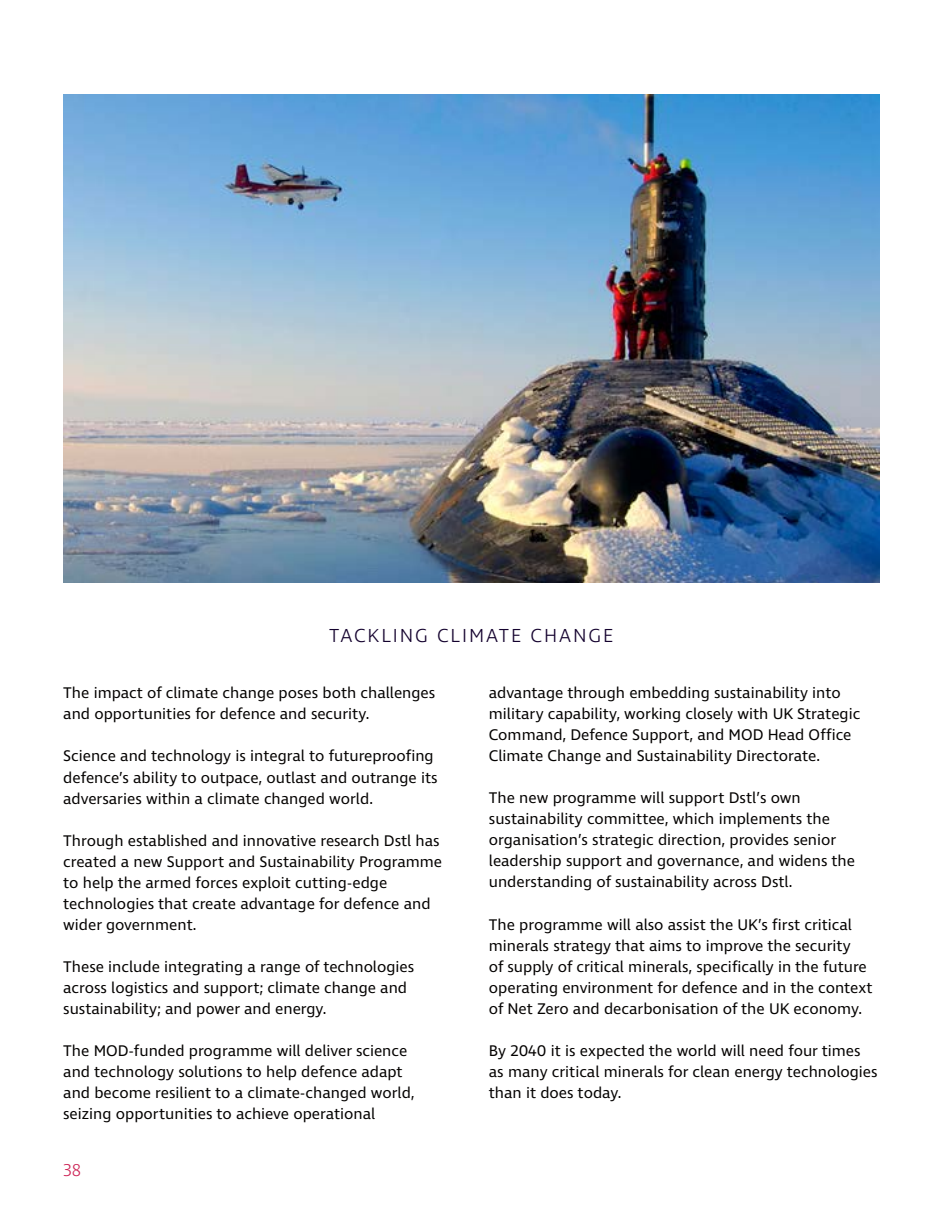
<style>
.page{position:relative;width:943px;height:1216px;background:#fff}
.page>*{position:absolute;margin:0;border:0;box-sizing:border-box;transform-origin:0 0}
.t1{font:300 19.25px "Ingradual";letter-spacing:.1em;color:#14022e}
.t2{font:300 17.5px "Ingradual";color:#cd2456}
.t3{font:15.75px/21px "Ingradual";color:#040200}
</style>
<div class="page">
<img style="left:63px;top:94px;width:817px;height:489px">
<p class="t1" style="left:329px;top:622px;width:286px">TACKLING CLIMATE CHANGE</p>
<p class="t3" style="left:63px;top:681px;width:373px">The impact of climate change poses both challenges and opportunities for defence and security.</p>
<p class="t3" style="left:63px;top:744px;width:376px">Science and technology is integral to futureproofing defence’s ability to outpace, outlast and outrange its adversaries within a climate changed world.</p>
<p class="t3" style="left:63px;top:828px;width:380px">Through established and innovative research Dstl has created a new Support and Sustainability Programme to help the armed forces exploit cutting-edge technologies that create advantage for defence and wider government.</p>
<p class="t3" style="left:63px;top:954px;width:352px">These include integrating a range of technologies across logistics and support; climate change and sustainability; and power and energy.</p>
<p class="t3" style="left:63px;top:1038px;width:353px">The MOD-funded programme will deliver science and technology solutions to help defence adapt and become resilient to a climate-changed world, seizing opportunities to achieve operational</p>
<p class="t2" style="left:63px;top:1157px;width:20px">38</p>
<p class="t3" style="left:489px;top:681px;width:373px">advantage through embedding sustainability into military capability, working closely with UK Strategic Command, Defence Support, and MOD Head Office Climate Change and Sustainability Directorate.</p>
<p class="t3" style="left:489px;top:786px;width:368px">The new programme will support Dstl’s own sustainability committee, which implements the organisation’s strategic direction, provides senior leadership support and governance, and widens the understanding of sustainability across Dstl.</p>
<p class="t3" style="left:489px;top:912px;width:385px">The programme will also assist the UK’s first critical minerals strategy that aims to improve the security<br>of supply of critical minerals, specifically in the future operating environment for defence and in the context of Net Zero and decarbonisation of the UK economy.</p>
<p class="t3" style="left:489px;top:1038px;width:390px">By 2040 it is expected the world will need four times as many critical minerals for clean energy technologies than it does today.</p>
</div>
